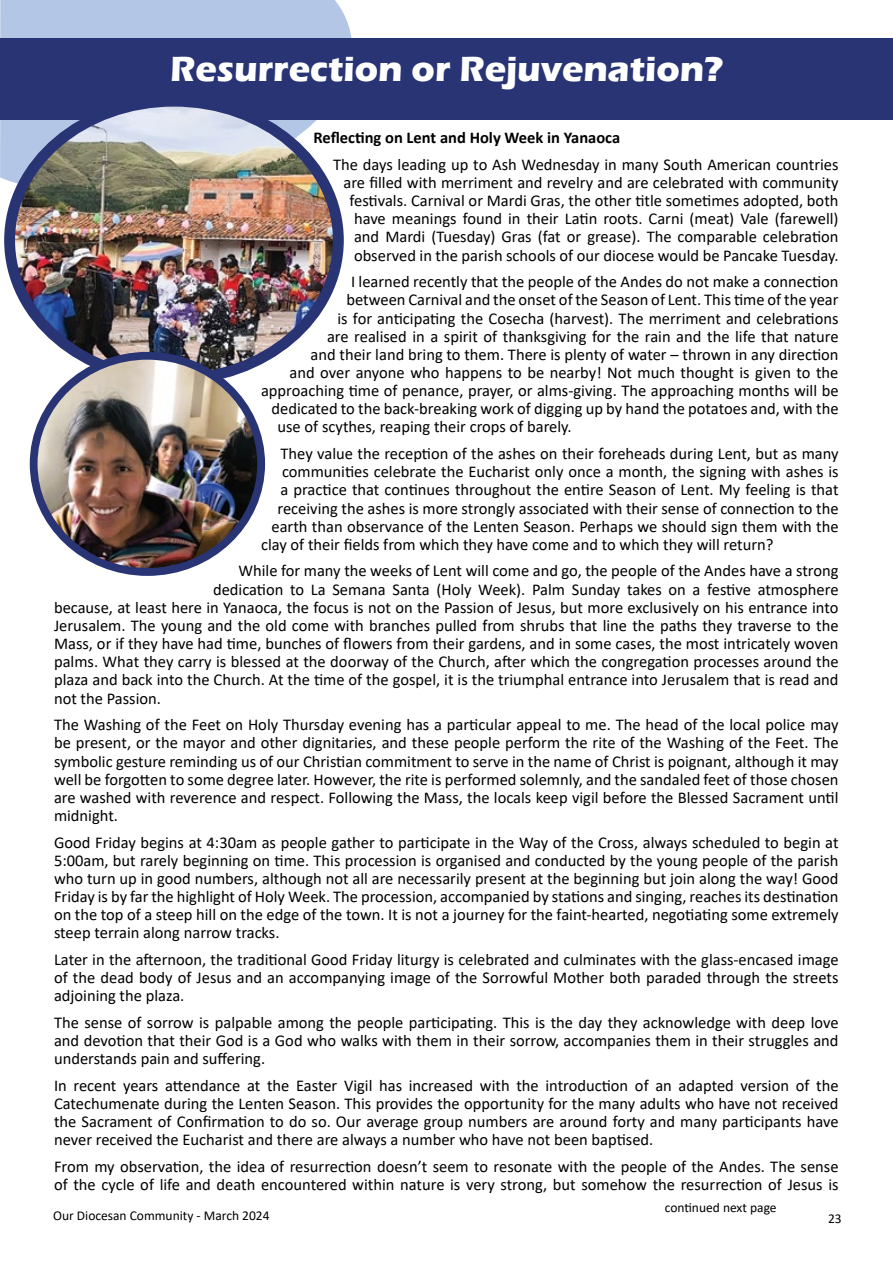
<style>
.page{position:relative;width:893px;height:1263px;background:#fff}
.page>*{position:absolute;margin:0;border:0;box-sizing:border-box;transform-origin:0 0}
.t1{font:700 36px "Eras ITC";color:#fff}
.t2{font:16.5px/18.1px "Calibri";color:#000;text-align:justify}
.t3{font:700 16.5px "Calibri";color:#000}
.t4{font:13.5px "Calibri";color:#000}
</style>
<div class="page">
<svg style="left:0;top:0;width:352px;height:181px;fill:#b4c6e6"></svg>
<div style="left:0;top:38px;width:893px;height:82px;background:#293475"></div>
<img style="left:10px;top:108px;width:328px;height:257px">
<div style="left:4px;top:96px;width:340px;height:289px;border:11px solid #293475;border-radius:50%"></div>
<img style="left:34px;top:356px;width:227px;height:216px">
<div style="left:30px;top:352px;width:235px;height:224px;border:8px solid #293475;border-radius:50%"></div>
<h1 class="t1" style="left:170px;top:48px;width:554px">Resurrection or Rejuvenation?</h1>
<p class="t3" style="left:314px;top:126px;width:308px">Reflecting on Lent and Holy Week in Yanaoca</p>
<p class="t2" style="left:333px;top:155px;width:507px;text-align:right">The days leading up to Ash Wednesday in many South American countries are filled with merriment and revelry and are celebrated with community festivals. Carnival or Mardi Gras, the other title sometimes adopted, both have meanings found in their Latin roots. Carni (meat) Vale (farewell) and Mardi (Tuesday) Gras (fat or grease). The comparable celebration observed in the parish schools of our diocese would be Pancake Tuesday.</p>
<p class="t2" style="left:351px;top:272px;width:489px">I learned recently that the people of the Andes do not make a connection</p>
<p class="t2" style="left:346px;top:290px;width:494px">between Carnival and the onset of the Season of Lent. This time of the year</p>
<p class="t2" style="left:338px;top:309px;width:502px">is for anticipating the Cosecha (harvest). The merriment and celebrations</p>
<p class="t2" style="left:327px;top:327px;width:513px">are realised in a spirit of thanksgiving for the rain and the life that nature</p>
<p class="t2" style="left:311px;top:345px;width:529px">and their land bring to them. There is plenty of water – thrown in any direction</p>
<p class="t2" style="left:290px;top:363px;width:550px">and over anyone who happens to be nearby! Not much thought is given to the</p>
<p class="t2" style="left:261px;top:381px;width:579px">approaching time of penance, prayer, or alms-giving. The approaching months will be</p>
<p class="t2" style="left:272px;top:399px;width:569px">dedicated to the back-breaking work of digging up by hand the potatoes and, with the</p>
<p class="t2" style="left:278px;top:417px;width:296px">use of scythes, reaping their crops of barely.</p>
<p class="t2" style="left:281px;top:444px;width:560px">They value the reception of the ashes on their foreheads during Lent, but as many</p>
<p class="t2" style="left:282px;top:462px;width:558px">communities celebrate the Eucharist only once a month, the signing with ashes is</p>
<p class="t2" style="left:281px;top:480px;width:560px">a practice that continues throughout the entire Season of Lent. My feeling is that</p>
<p class="t2" style="left:278px;top:499px;width:563px">receiving the ashes is more strongly associated with their sense of connection to the</p>
<p class="t2" style="left:272px;top:517px;width:568px">earth than observance of the Lenten Season. Perhaps we should sign them with the</p>
<p class="t2" style="left:261px;top:535px;width:514px">clay of their fields from which they have come and to which they will return?</p>
<p class="t2" style="left:239px;top:561px;width:601px">While for many the weeks of Lent will come and go, the people of the Andes have a strong</p>
<p class="t2" style="left:213px;top:580px;width:627px">dedication to La Semana Santa (Holy Week). Palm Sunday takes on a festive atmosphere</p>
<p class="t2" style="left:54px;top:598px;width:786px">because, at least here in Yanaoca, the focus is not on the Passion of Jesus, but more exclusively on his entrance into</p>
<p class="t2" style="left:54px;top:616px;width:786px">Jerusalem. The young and the old come with branches pulled from shrubs that line the paths they traverse to the</p>
<p class="t2" style="left:54px;top:634px;width:786px">Mass, or if they have had time, bunches of flowers from their gardens, and in some cases, the most intricately woven</p>
<p class="t2" style="left:54px;top:652px;width:786px">palms. What they carry is blessed at the doorway of the Church, after which the congregation processes around the</p>
<p class="t2" style="left:54px;top:670px;width:786px">plaza and back into the Church. At the time of the gospel, it is the triumphal entrance into Jerusalem that is read and</p>
<p class="t2" style="left:54px;top:688px;width:109px">not the Passion.</p>
<p class="t2" style="left:54px;top:715px;width:786px">The Washing of the Feet on Holy Thursday evening has a particular appeal to me. The head of the local police may be present, or the mayor and other dignitaries, and these people perform the rite of the Washing of the Feet. The symbolic gesture reminding us of our Christian commitment to serve in the name of Christ is poignant, although it may well be forgotten to some degree later. However, the rite is performed solemnly, and the sandaled feet of those chosen are washed with reverence and respect. Following the Mass, the locals keep vigil before the Blessed Sacrament until midnight.</p>
<p class="t2" style="left:54px;top:833px;width:786px">Good Friday begins at 4:30am as people gather to participate in the Way of the Cross, always scheduled to begin at 5:00am, but rarely beginning on time. This procession is organised and conducted by the young people of the parish who turn up in good numbers, although not all are necessarily present at the beginning but join along the way! Good Friday is by far the highlight of Holy Week. The procession, accompanied by stations and singing, reaches its destination on the top of a steep hill on the edge of the town. It is not a journey for the faint-hearted, negotiating some extremely steep terrain along narrow tracks.</p>
<p class="t2" style="left:54px;top:950px;width:786px">Later in the afternoon, the traditional Good Friday liturgy is celebrated and culminates with the glass-encased image of the dead body of Jesus and an accompanying image of the Sorrowful Mother both paraded through the streets adjoining the plaza.</p>
<p class="t2" style="left:54px;top:1013px;width:786px">The sense of sorrow is palpable among the people participating. This is the day they acknowledge with deep love and devotion that their God is a God who walks with them in their sorrow, accompanies them in their struggles and understands pain and suffering.</p>
<p class="t2" style="left:54px;top:1076px;width:786px">In recent years attendance at the Easter Vigil has increased with the introduction of an adapted version of the Catechumenate during the Lenten Season. This provides the opportunity for the many adults who have not received the Sacrament of Confirmation to do so. Our average group numbers are around forty and many participants have never received the Eucharist and there are always a number who have not been baptised.</p>
<p class="t2" style="left:54px;top:1157px;width:786px">From my observation, the idea of resurrection doesn’t seem to resonate with the people of the Andes. The sense of the cycle of life and death encountered within nature is very strong, but somehow the resurrection of Jesus is</p>
<p class="t4" style="left:665px;top:1198px;width:113px">continued next page</p>
<p class="t4" style="left:53px;top:1206px;width:218px">Our Diocesan Community - March 2024</p>
<p class="t4" style="left:828px;top:1209px;width:15px">23</p>
</div>
